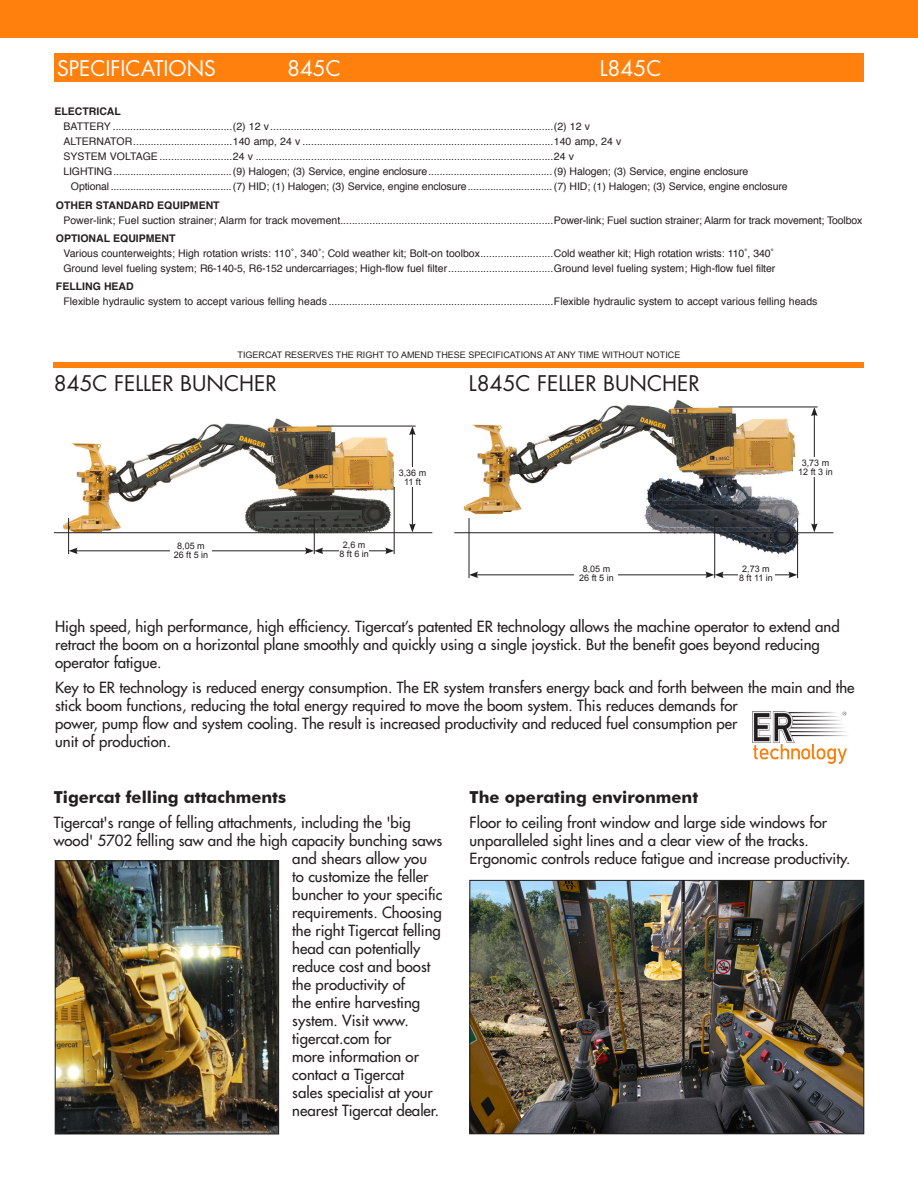
<style>
.page{position:relative;width:918px;height:1188px;background:#fff}
.page>*{position:absolute;margin:0;border:0;box-sizing:border-box;transform-origin:0 0}
.Brochure_specificati{font:21px "Futura Std";color:#231f20}
.Brochure_specificati-2{font:21px "Futura Std";color:#fff}
.Brochure_bullet_1{font:700 16.5px "Futura BT";color:#231f20}
.brochure_body_2{font:500 15px/18px "Futura Std";color:#231f20}
.Brochure_spec_body{font:10.5px "Helvetica";color:#231f20}
.Brochure_spec_head{font:700 10.5px "Helvetica";color:#231f20}
.Brochure_annotation{font:9px/9px "Arial";color:#231f20;text-align:center}
</style>
<div class="page">
<div style="left:0;top:0;width:918px;height:38px;background:#ff800d"></div>
<div style="left:54px;top:54px;width:810px;height:28px;background:#ff800d"></div>
<img style="left:456px;top:399px;width:353px;height:160px">
<hr style="left:719px;top:407px;width:99px;height:1px;background:#231f20">
<img style="left:54px;top:418px;width:343px;height:133px">
<hr style="left:412px;top:433px;width:1px;height:93px;background:#231f20">
<svg style="left:409px;top:427px;width:7px;height:8px"></svg>
<svg style="left:409px;top:523px;width:7px;height:9px"></svg>
<hr style="left:54px;top:532px;width:378px;height:1px;background:#231f20">
<hr style="left:317px;top:426px;width:99px;height:1px;background:#231f20">
<hr style="left:314px;top:518px;width:1px;height:36px;background:#231f20">
<hr style="left:75px;top:551px;width:232px;height:1px;background:#231f20">
<svg style="left:69px;top:548px;width:9px;height:6px"></svg>
<hr style="left:68px;top:518px;width:1px;height:36px;background:#231f20">
<hr style="left:394px;top:486px;width:1px;height:68px;background:#231f20">
<hr style="left:321px;top:551px;width:67px;height:1px;background:#231f20">
<svg style="left:305px;top:548px;width:18px;height:6px"></svg>
<svg style="left:385px;top:548px;width:9px;height:6px"></svg>
<hr style="left:814px;top:414px;width:1px;height:112px;background:#231f20">
<svg style="left:811px;top:407px;width:7px;height:9px"></svg>
<svg style="left:811px;top:523px;width:7px;height:9px"></svg>
<hr style="left:454px;top:532px;width:379px;height:1px;background:#231f20">
<hr style="left:714px;top:518px;width:1px;height:60px;background:#231f20">
<hr style="left:476px;top:575px;width:232px;height:1px;background:#231f20">
<svg style="left:470px;top:572px;width:8px;height:6px"></svg>
<hr style="left:469px;top:518px;width:1px;height:60px;background:#231f20">
<hr style="left:797px;top:518px;width:1px;height:60px;background:#231f20">
<hr style="left:721px;top:575px;width:70px;height:1px;background:#231f20">
<svg style="left:705px;top:572px;width:19px;height:6px"></svg>
<svg style="left:788px;top:572px;width:9px;height:6px"></svg>
<div style="left:339px;top:541px;width:30px;height:22px;background:#fff"></div>
<div style="left:170px;top:542px;width:42px;height:18px;background:#fff"></div>
<div style="left:738px;top:566px;width:36px;height:16px;background:#fff"></div>
<div style="left:394px;top:467px;width:37px;height:19px;background:#fff"></div>
<div style="left:794px;top:457px;width:43px;height:20px;background:#fff"></div>
<div style="left:54px;top:362px;width:810px;height:5px;background:#ff800d"></div>
<div style="left:575px;top:565px;width:43px;height:17px;background:#fff"></div>
<img style="left:752px;top:711px;width:96px;height:53px">
<img style="left:472px;top:882px;width:390px;height:250px">
<div style="left:470px;top:880px;width:394px;height:254px;border:1px solid #231f20"></div>
<img style="left:57px;top:863px;width:220px;height:269px">
<div style="left:55px;top:861px;width:224px;height:273px;border:1px solid #231f20"></div>
<p class="Brochure_specificati-2" style="left:57px;top:55px;width:160px">SPECIFICATIONS</p>
<p class="Brochure_specificati-2" style="left:287px;top:55px;width:55px">845C</p>
<p class="Brochure_specificati-2" style="left:600px;top:55px;width:63px">L845C</p>
<p class="Brochure_spec_head" style="left:54px;top:103px;width:68px">ELECTRICAL</p>
<p class="Brochure_spec_body" style="left:63px;top:119px;width:528px">BATTERY .........................................(2) 12 v.................................................................................................(2) 12 v</p>
<p class="Brochure_spec_body" style="left:63px;top:134px;width:559px">ALTERNATOR..................................140 amp, 24 v ......................................................................................140 amp, 24 v</p>
<p class="Brochure_spec_body" style="left:63px;top:149px;width:512px">SYSTEM VOLTAGE.........................24 v ......................................................................................................24 v</p>
<p class="Brochure_spec_body" style="left:63px;top:164px;width:686px">LIGHTING..........................................(9) Halogen; (3) Service, engine enclosure............................................ (9) Halogen; (3) Service, engine enclosure</p>
<p class="Brochure_spec_body" style="left:71px;top:179px;width:718px">Optional...........................................(7) HID; (1) Halogen; (3) Service, engine enclosure.............................. (7) HID; (1) Halogen; (3) Service, engine enclosure</p>
<p class="Brochure_spec_head" style="left:56px;top:196px;width:165px">OTHER STANDARD EQUIPMENT</p>
<p class="Brochure_spec_body" style="left:63px;top:212px;width:800px">Power-link; Fuel suction strainer; Alarm for track movement.........................................................................Power-link; Fuel suction strainer; Alarm for track movement; Toolbox</p>
<p class="Brochure_spec_head" style="left:56px;top:230px;width:121px">OPTIONAL EQUIPMENT</p>
<p class="Brochure_spec_body" style="left:63px;top:245px;width:712px">Various counterweights; High rotation wrists: 110˚, 340˚; Cold weather kit; Bolt-on toolbox.........................Cold weather kit; High rotation wrists: 110˚, 340˚</p>
<p class="Brochure_spec_body" style="left:63px;top:260px;width:713px">Ground level fueling system; R6-140-5, R6-152 undercarriages; High-flow fuel filter....................................Ground level fueling system; High-flow fuel filter</p>
<p class="Brochure_spec_head" style="left:56px;top:278px;width:79px">FELLING HEAD</p>
<p class="Brochure_spec_body" style="left:63px;top:293px;width:755px">Flexible hydraulic system to accept various felling heads .............................................................................Flexible hydraulic system to accept various felling heads</p>
<p class="Brochure_annotation" style="left:238px;top:351px;width:444px">TIGERCAT RESERVES THE RIGHT TO AMEND THESE SPECIFICATIONS AT ANY TIME WITHOUT NOTICE</p>
<p class="Brochure_specificati" style="left:54px;top:369px;width:224px">845C FELLER BUNCHER</p>
<p class="Brochure_specificati" style="left:469px;top:369px;width:232px">L845C FELLER BUNCHER</p>
<p class="Brochure_annotation" style="left:174px;top:541px;width:36px">8,05 m<br>26 ft 5 in</p>
<p class="Brochure_annotation" style="left:343px;top:540px;width:24px">2,6 m</p>
<p class="Brochure_annotation" style="left:339px;top:549px;width:31px">8 ft 6 in</p>
<p class="Brochure_annotation" style="left:399px;top:468px;width:29px">3,36 m<br>11 ft</p>
<p class="Brochure_annotation" style="left:798px;top:458px;width:36px">3,73 m<br>12 ft 3 in</p>
<p class="Brochure_annotation" style="left:579px;top:564px;width:36px">8,05 m<br>26 ft 5 in</p>
<p class="brochure_body_2" style="left:55px;top:617px;width:786px">High speed, high performance, high efficiency. Tigercat’s patented ER technology allows the machine operator to extend and retract the boom on a horizontal plane smoothly and quickly using a single joystick. But the benefit goes beyond reducing operator fatigue.</p>
<p class="brochure_body_2" style="left:55px;top:678px;width:801px">Key to ER technology is reduced energy consumption. The ER system transfers energy back and forth between the main and the stick boom functions, reducing the total energy required to move the boom system. This reduces demands for<br>power, pump flow and system cooling. The result is increased productivity and reduced fuel consumption per<br>unit of production.</p>
<p class="Brochure_annotation" style="left:742px;top:565px;width:29px">2,73 m</p>
<p class="Brochure_annotation" style="left:739px;top:574px;width:35px">8 ft 11 in</p>
<p class="Brochure_bullet_1" style="left:54px;top:788px;width:234px">Tigercat felling attachments</p>
<p class="brochure_body_2" style="left:54px;top:814px;width:359px">Tigercat's range of felling attachments, including the 'big</p>
<p class="brochure_body_2" style="left:54px;top:832px;width:390px">wood' 5702 felling saw and the high capacity bunching saws</p>
<p class="brochure_body_2" style="left:292px;top:850px;width:136px">and shears allow you</p>
<p class="brochure_body_2" style="left:292px;top:868px;width:137px">to customize the feller</p>
<p class="brochure_body_2" style="left:292px;top:886px;width:152px">buncher to your specific</p>
<p class="brochure_body_2" style="left:292px;top:904px;width:151px">requirements. Choosing</p>
<p class="brochure_body_2" style="left:292px;top:922px;width:150px">the right Tigercat felling</p>
<p class="brochure_body_2" style="left:292px;top:940px;width:130px">head can potentially</p>
<p class="brochure_body_2" style="left:292px;top:958px;width:140px">reduce cost and boost</p>
<p class="brochure_body_2" style="left:292px;top:976px;width:114px">the productivity of</p>
<p class="brochure_body_2" style="left:292px;top:994px;width:129px">the entire harvesting</p>
<p class="brochure_body_2" style="left:292px;top:1012px;width:118px">system. Visit www.</p>
<p class="brochure_body_2" style="left:292px;top:1030px;width:101px">tigercat.com for</p>
<p class="brochure_body_2" style="left:292px;top:1048px;width:128px">more information or</p>
<p class="brochure_body_2" style="left:292px;top:1066px;width:113px">contact a Tigercat</p>
<p class="brochure_body_2" style="left:292px;top:1084px;width:142px">sales specialist at your</p>
<p class="brochure_body_2" style="left:292px;top:1102px;width:148px">nearest Tigercat dealer.</p>
<p class="Brochure_bullet_1" style="left:470px;top:788px;width:230px">The operating environment</p>
<p class="brochure_body_2" style="left:470px;top:814px;width:382px">Floor to ceiling front window and large side windows for unparalleled sight lines and a clear view of the tracks.<br>Ergonomic controls reduce fatigue and increase productivity.</p>
</div>
